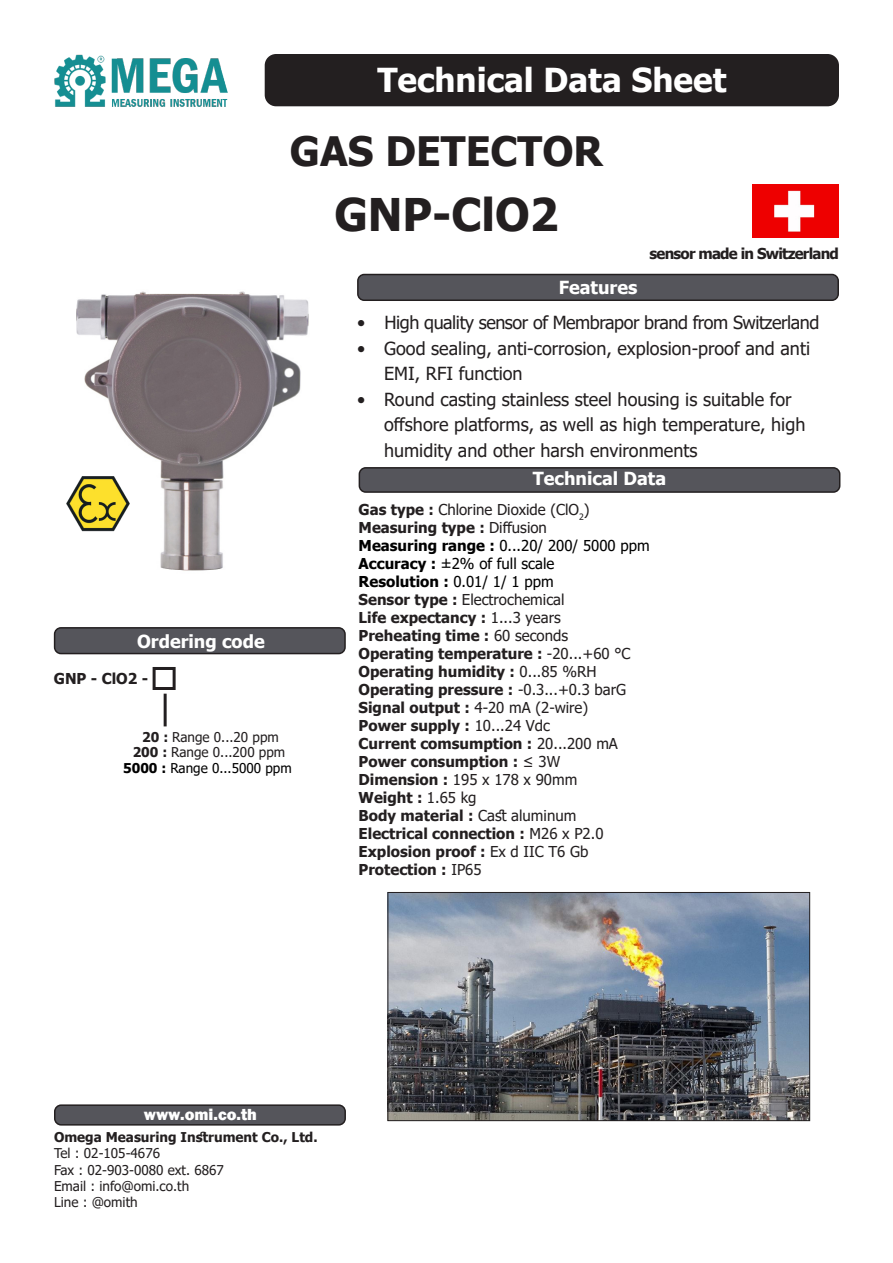
<style>
.page{position:relative;width:893px;height:1263px;background:#fff}
.page>*{position:absolute;margin:0;border:0;box-sizing:border-box;transform-origin:0 0}
.t1{font:700 45px "Tahoma";color:#231f20}
.t2{font:700 40.5px "Tahoma";color:#231f20}
.t3{font:700 33px "Tahoma";color:#fff}
.t4{font:18px/25.5px "Tahoma";color:#231f20}
.t5{font:18px "Tahoma";letter-spacing:-.025em;color:#231f20}
.t6{font:700 18px "Tahoma";color:#fff}
.t7{font:800 16.5px "Franklin Gothic";color:#fff}
.t8{font:700 15px/18px "Tahoma";color:#231f20}
.t9{font:15px "Tahoma";color:#231f20}
.t10{font:15px/18px "Tahoma";color:#000}
.t11{font:700 15px "Tahoma";letter-spacing:-.05em;color:#231f20}
.t12{font:700 15px "Tahoma";color:#000}
.t13{font:13.5px "Tahoma";color:#231f20}
.t14{font:700 13.5px "Tahoma";color:#231f20}
.t15{font:13.5px "Tahoma";color:#000}
.s1{font-weight:700}
.s2{font-weight:400}
</style>
<div class="page">
<img style="left:76px;top:291px;width:233px;height:280px">
<img style="left:54px;top:54px;width:173px;height:52px">
<div style="left:265px;top:54px;width:574px;height:52px;background:#231f20;border-radius:11px"></div>
<div style="left:359px;top:468px;width:481px;height:24px;background:#55555b;border-radius:6px"></div>
<div style="left:359px;top:467px;width:481px;height:26px;border:2px solid #231f20;border-radius:6px"></div>
<div style="left:358px;top:274px;width:480px;height:26px;background:#55555b;border-radius:6px"></div>
<div style="left:357px;top:274px;width:482px;height:27px;border:2px solid #231f20;border-radius:6px"></div>
<div style="left:55px;top:1105px;width:290px;height:20px;background:#55555b;border-radius:6px"></div>
<div style="left:54px;top:1104px;width:292px;height:21px;border:2px solid #231f20;border-radius:6px"></div>
<div style="left:55px;top:628px;width:290px;height:25px;background:#55555b;border-radius:6px"></div>
<div style="left:54px;top:627px;width:292px;height:27px;border:2px solid #231f20;border-radius:6px"></div>
<img style="left:753px;top:184px;width:86px;height:53px">
<img style="left:66px;top:473px;width:68px;height:62px">
<div style="left:153px;top:667px;width:23px;height:23px;border:3px solid #231f20"></div>
<img style="left:390px;top:894px;width:418px;height:225px">
<div style="left:388px;top:892px;width:422px;height:229px;border:1px solid #231f20"></div>
<hr style="left:164px;top:694px;width:3px;height:32px;background:#231f20">
<p class="t3" style="left:377px;top:57px;width:351px">Technical Data Sheet</p>
<p class="t2" style="left:290px;top:123px;width:315px">GAS DETECTOR</p>
<p class="t1" style="left:334px;top:183px;width:226px">GNP-ClO2</p>
<p class="t6" style="left:559px;top:274px;width:80px">Features</p>
<p class="t11" style="left:650px;top:243px;width:191px">sensor made in Switzerland</p>
<p class="t5" style="left:357px;top:311px;width:464px">• High quality sensor of Membrapor brand from Switzerland</p>
<p class="t4" style="left:384px;top:337px;width:428px;text-indent:-27px">• Good sealing, anti-corrosion, explosion-proof and anti<br>EMI, RFI function</p>
<p class="t4" style="left:384px;top:388px;width:423px;text-indent:-27px">• Round casting stainless steel housing is suitable for offshore platforms, as well as high temperature, high humidity and other harsh environments</p>
<p class="t6" style="left:137px;top:629px;width:129px">Ordering code</p>
<p class="t8" style="left:54px;top:670px;width:96px">GNP - ClO2 -</p>
<p class="t13" style="left:142px;top:728px;width:138px"><span class="s1">20 :</span> Range 0...20 ppm</p>
<p class="t13" style="left:133px;top:743px;width:154px"><span class="s1">200 :</span> Range 0...200 ppm</p>
<p class="t15" style="left:123px;top:759px;width:170px"><span class="s1">5000 :</span> Range 0...5000 ppm</p>
<p class="t6" style="left:533px;top:466px;width:135px">Technical Data</p>
<p class="t9" style="left:359px;top:499px;width:233px"><span class="s1">Gas type :</span> Chlorine Dioxide (ClO<sub>2</sub>)</p>
<p class="t8" style="left:359px;top:519px;width:190px">Measuring type : <span class="s2">Diffusion</span></p>
<p class="t10" style="left:359px;top:537px;width:293px"><span class="s1">Measuring range :</span> 0...20/ 200/ 5000 ppm<br><span class="s1">Accuracy :</span> ±2% of full scale</p>
<p class="t12" style="left:359px;top:570px;width:196px">Resolution : <span class="s2">0.01/ 1/ 1 ppm</span></p>
<p class="t8" style="left:359px;top:591px;width:207px">Sensor type : <span class="s2">Electrochemical<br></span>Life expectancy : <span class="s2">1...3 years</span></p>
<p class="t8" style="left:359px;top:627px;width:273px">Preheating time : <span class="s2">60 seconds<br></span>Operating temperature : <span class="s2">-20...+60 °C</span></p>
<p class="t8" style="left:359px;top:663px;width:239px">Operating humidity : <span class="s2">0...85 %RH</span></p>
<p class="t8" style="left:359px;top:681px;width:269px">Operating pressure : <span class="s2">-0.3...+0.3 barG</span></p>
<p class="t9" style="left:359px;top:697px;width:231px"><span class="s1">Signal output :</span> 4-20 mA (2-wire)</p>
<p class="t8" style="left:359px;top:717px;width:193px">Power supply : <span class="s2">10...24 Vdc</span></p>
<p class="t8" style="left:359px;top:735px;width:261px">Current comsumption : <span class="s2">20...200 mA</span></p>
<p class="t8" style="left:359px;top:753px;width:203px">Power consumption : <span class="s2">≤ 3W</span></p>
<p class="t9" style="left:359px;top:769px;width:220px"><span class="s1">Dimension :</span> 195 x 178 x 90mm</p>
<p class="t8" style="left:359px;top:789px;width:119px">Weight : <span class="s2">1.65 kg</span></p>
<p class="t8" style="left:359px;top:807px;width:219px">Body material : <span class="s2">Cast aluminum</span></p>
<p class="t8" style="left:359px;top:825px;width:246px">Electrical connection : <span class="s2">M26 x P2.0</span></p>
<p class="t8" style="left:359px;top:843px;width:231px">Explosion proof : <span class="s2">Ex d IIC T6 Gb</span></p>
<p class="t8" style="left:359px;top:861px;width:125px">Protection : <span class="s2">IP65</span></p>
<p class="t7" style="left:144px;top:1103px;width:115px">www.omi.co.th</p>
<p class="t14" style="left:54px;top:1128px;width:265px">Omega Measuring Instrument Co., Ltd.</p>
<p class="t13" style="left:54px;top:1144px;width:108px">Tel : 02-105-4676</p>
<p class="t13" style="left:54px;top:1160px;width:171px">Fax : 02-903-0080 ext. 6867</p>
<p class="t13" style="left:54px;top:1177px;width:137px">Email : info@omi.co.th</p>
<p class="t13" style="left:54px;top:1193px;width:85px">Line : @omith</p>
</div>
